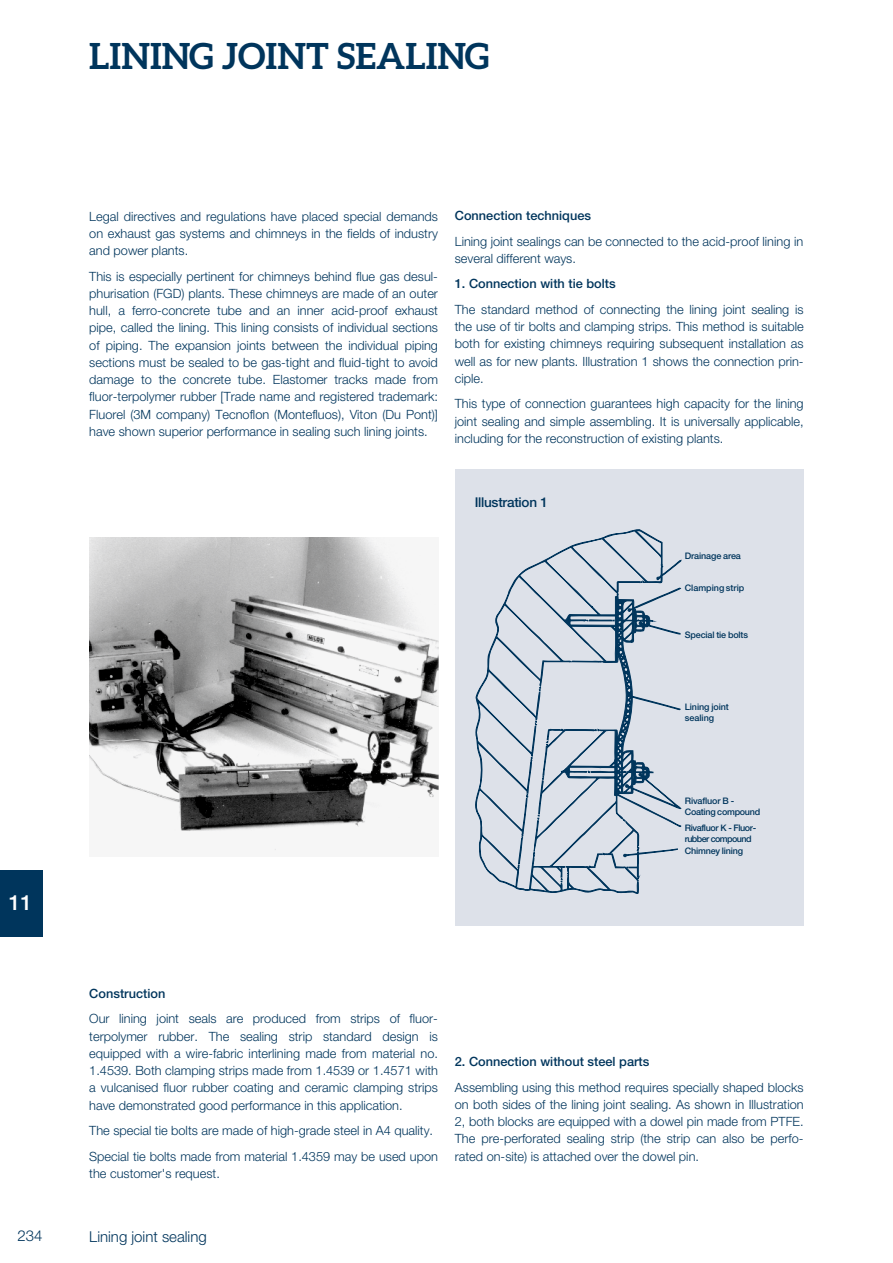
<style>
.page{position:relative;width:893px;height:1263px;background:#fff}
.page>*{position:absolute;margin:0;border:0;box-sizing:border-box;transform-origin:0 0}
.t1{font:700 36px "Aleo";color:#00355c}
.t2{font:700 21px "Helvetica Neue LT Pro";color:#fff}
.t3{font:15px "Helvetica Neue LT Pro";color:#00355c}
.t4{font:700 13.5px "Helvetica Neue LT Pro";letter-spacing:-.02em;color:#00355c}
.t5{font:12.75px/17.2px "Helvetica Neue LT Pro";color:#00355c;text-align:justify}
.t6{font:700 9px/10.8px "Helvetica Neue LT Pro";letter-spacing:-.015em;color:#00355c}
.t7{font:700 9px/10.8px "Helvetica Neue LT Pro";letter-spacing:-.05em;color:#00355c}
.s1{font-weight:700}
</style>
<div class="page">
<img style="left:89px;top:537px;width:349px;height:314px">
<div style="left:455px;top:469px;width:349px;height:456px;background:#dde1e9"></div>
<svg style="left:475px;top:529px;width:207px;height:365px"></svg>
<div style="left:0;top:870px;width:43px;height:67px;background:#00355c"></div>
<p class="t1" style="left:89px;top:40px;width:401px">LINING JOINT SEALING</p>
<p class="t2" style="left:9px;top:895px;width:25px">11</p>
<p class="t5" style="left:89px;top:209px;width:350px">Legal directives and regulations have placed special demands on exhaust gas systems and chimneys in the fields of industry and power plants.</p>
<p class="t5" style="left:89px;top:269px;width:350px">This is especially pertinent for chimneys behind flue gas desul&shy;phurisation (FGD) plants. These chimneys are made of an outer hull, a ferro-concrete tube and an inner acid-proof exhaust pipe, called the lining. This lining consists of individual sections of piping. The expansion joints between the individual piping sections must be sealed to be gas-tight and fluid-tight to avoid damage to the concrete tube. Elastomer tracks made from fluor-terpolymer rubber [Trade name and registered trademark:<br>Fluorel (3M company) Tecnoflon (Montefluos), Viton (Du Pont)] have shown superior performance in sealing such lining joints.</p>
<p class="t5" style="left:455px;top:205px;width:350px;line-height:25.5px"><span class="s1">Connection techniques<br></span>Lining joint sealings can be connected to the acid-proof lining in</p>
<p class="t5" style="left:455px;top:252px;width:123px">several different ways.</p>
<p class="t5" style="left:455px;top:273px;width:350px;line-height:25.5px"><span class="s1">1. Connection with tie bolts<br></span>The standard method of connecting the lining joint sealing is</p>
<p class="t5" style="left:455px;top:320px;width:350px">the use of tir bolts and clamping strips. This method is suitable both for existing chimneys requiring subsequent installation as well as for new plants. Illustration 1 shows the connection prin&shy;ciple.</p>
<p class="t5" style="left:455px;top:397px;width:350px">This type of connection guarantees high capacity for the lining joint sealing and simple assembling. It is universally applicable, including for the reconstruction of existing plants.</p>
<p class="t4" style="left:475px;top:497px;width:75px">Illustration 1</p>
<p class="t6" style="left:685px;top:552px;width:58px">Drainage area</p>
<p class="t6" style="left:685px;top:584px;width:61px">Clamping strip</p>
<p class="t6" style="left:685px;top:631px;width:65px">Special tie bolts</p>
<p class="t6" style="left:685px;top:703px;width:46px">Lining joint sealing</p>
<p class="t6" style="left:685px;top:796px;width:77px">Rivafluor B -<br>Coating compound</p>
<p class="t7" style="left:685px;top:823px;width:73px">Rivafluor K - Fluor&shy;rubber compound</p>
<p class="t6" style="left:685px;top:846px;width:60px">Chimney lining</p>
<p class="t5" style="left:89px;top:982px;width:350px;line-height:25.5px"><span class="s1">Construction<br></span>Our lining joint seals are produced from strips of fluor-</p>
<p class="t5" style="left:89px;top:1029px;width:350px">terpolymer rubber. The sealing strip standard design is equipped with a wire-fabric interlining made from material no.<br>1.4539. Both clamping strips made from 1.4539 or 1.4571 with a vulcanised fluor rubber coating and ceramic clamping strips have demonstrated good performance in this application.</p>
<p class="t5" style="left:89px;top:1120px;width:350px;line-height:25.5px">The special tie bolts are made of high-grade steel in A4 quality.<br>Special tie bolts made from material 1.4359 may be used upon</p>
<p class="t5" style="left:89px;top:1166px;width:132px">the customer's request.</p>
<p class="t5" style="left:455px;top:1050px;width:350px;line-height:25.5px"><span class="s1">2. Connection without steel parts<br></span>Assembling using this method requires specially shaped blocks</p>
<p class="t5" style="left:455px;top:1097px;width:350px">on both sides of the lining joint sealing. As shown in Illustration 2, both blocks are equipped with a dowel pin made from PTFE.<br>The pre-perforated sealing strip (the strip can also be perfo&shy;rated on-site) is attached over the dowel pin.</p>
<p class="t3" style="left:17px;top:1231px;width:27px">234</p>
<p class="t3" style="left:89px;top:1231px;width:119px">Lining joint sealing</p>
</div>
